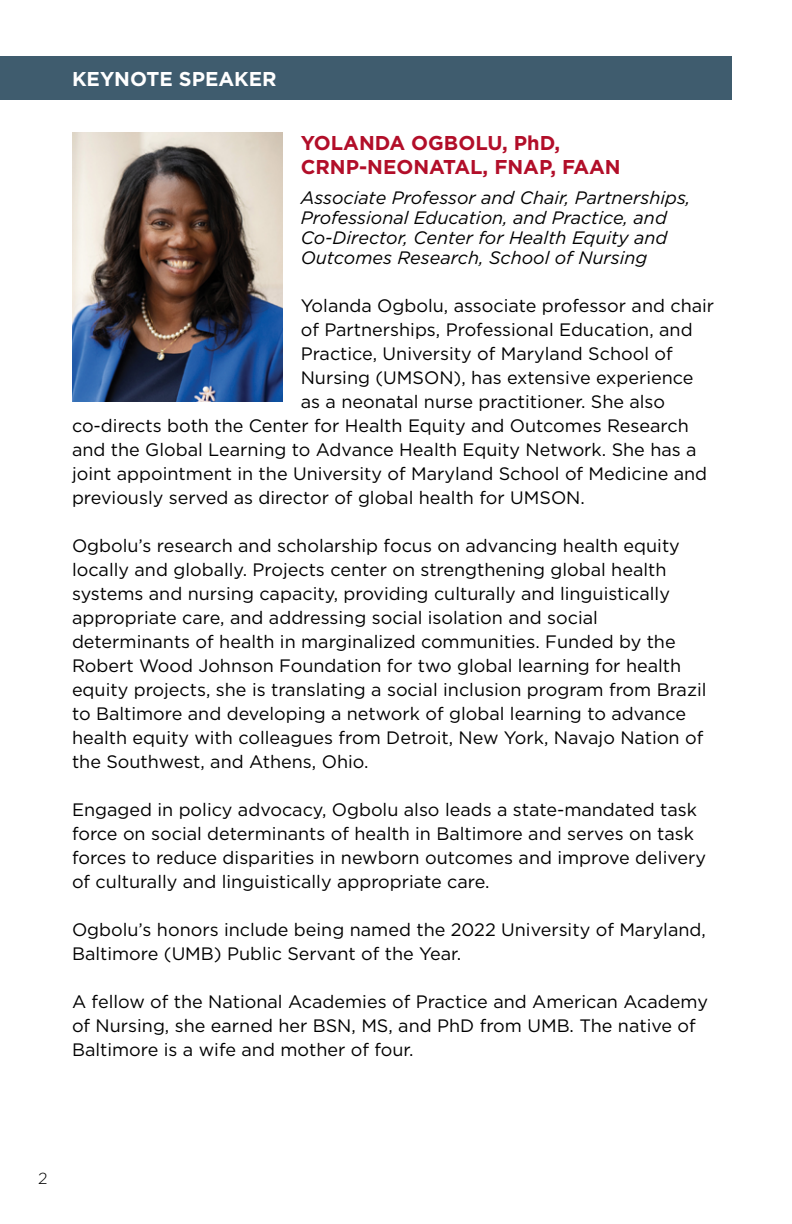
<style>
.page{position:relative;width:792px;height:1224px;background:#fff}
.page>*{position:absolute;margin:0;border:0;box-sizing:border-box;transform-origin:0 0}
.BIO-NAME-red-H3{font:700 20px/24px "Gotham";color:#b20e29}
.UPPER_LEFT-SECTION_H{font:700 20px "Gotham";color:#fff}
.BIO-TITLE-italic-P{font:18px/24px "Gotham";color:#000}
.BIO-TITLE-italic-P-2{font:italic 18px/20px "Gotham";color:#000}
.t1{font:300 16px "Gotham";color:#000}
</style>
<div class="page">
<div style="left:0;top:56px;width:732px;height:44px;background:#3f5c6e"></div>
<img style="left:72px;top:132px;width:211px;height:270px">
<h2 class="UPPER_LEFT-SECTION_H" style="left:72px;top:66px;width:206px">KEYNOTE SPEAKER</h2>
<h3 class="BIO-NAME-red-H3" style="left:301px;top:131px;width:321px">YOLANDA OGBOLU, PhD,<br>CRNP-NEONATAL, FNAP, FAAN</h3>
<p class="BIO-TITLE-italic-P-2" style="left:301px;top:188px;width:391px">Associate Professor and Chair, Partnerships, Professional Education, and Practice, and Co-Director, Center for Health Equity and Outcomes Research, School of Nursing</p>
<p class="BIO-TITLE-italic-P" style="left:301px;top:294px;width:415px">Yolanda Ogbolu, associate professor and chair</p>
<p class="BIO-TITLE-italic-P" style="left:301px;top:318px;width:393px">of Partnerships, Professional Education, and</p>
<p class="BIO-TITLE-italic-P" style="left:301px;top:342px;width:374px">Practice, University of Maryland School of</p>
<p class="BIO-TITLE-italic-P" style="left:301px;top:366px;width:394px">Nursing (UMSON), has extensive experience</p>
<p class="BIO-TITLE-italic-P" style="left:301px;top:390px;width:366px">as a neonatal nurse practitioner. She also</p>
<p class="BIO-TITLE-italic-P" style="left:72px;top:414px;width:618px">co-directs both the Center for Health Equity and Outcomes Research</p>
<p class="BIO-TITLE-italic-P" style="left:72px;top:437px;width:626px">and the Global Learning to Advance Health Equity Network. She has a</p>
<p class="BIO-TITLE-italic-P" style="left:72px;top:461px;width:637px">joint appointment in the University of Maryland School of Medicine and</p>
<p class="BIO-TITLE-italic-P" style="left:72px;top:485px;width:514px">previously served as director of global health for UMSON.</p>
<p class="BIO-TITLE-italic-P" style="left:72px;top:533px;width:636px">Ogbolu’s research and scholarship focus on advancing health equity locally and globally. Projects center on strengthening global health systems and nursing capacity, providing culturally and linguistically appropriate care, and addressing social isolation and social determinants of health in marginalized communities. Funded by the Robert Wood Johnson Foundation for two global learning for health equity projects, she is translating a social inclusion program from Brazil to Baltimore and developing a network of global learning to advance health equity with colleagues from Detroit, New York, Navajo Nation of the Southwest, and Athens, Ohio.</p>
<p class="BIO-TITLE-italic-P" style="left:72px;top:797px;width:636px">Engaged in policy advocacy, Ogbolu also leads a state-mandated task force on social determinants of health in Baltimore and serves on task forces to reduce disparities in newborn outcomes and improve delivery of culturally and linguistically appropriate care.</p>
<p class="BIO-TITLE-italic-P" style="left:72px;top:917px;width:635px">Ogbolu’s honors include being named the 2022 University of Maryland,<br>Baltimore (UMB) Public Servant of the Year.</p>
<p class="BIO-TITLE-italic-P" style="left:72px;top:989px;width:637px">A fellow of the National Academies of Practice and American Academy of Nursing, she earned her BSN, MS, and PhD from UMB. The native of<br>Baltimore is a wife and mother of four.</p>
<p class="t1" style="left:38px;top:1169px;width:11px">2</p>
</div>
